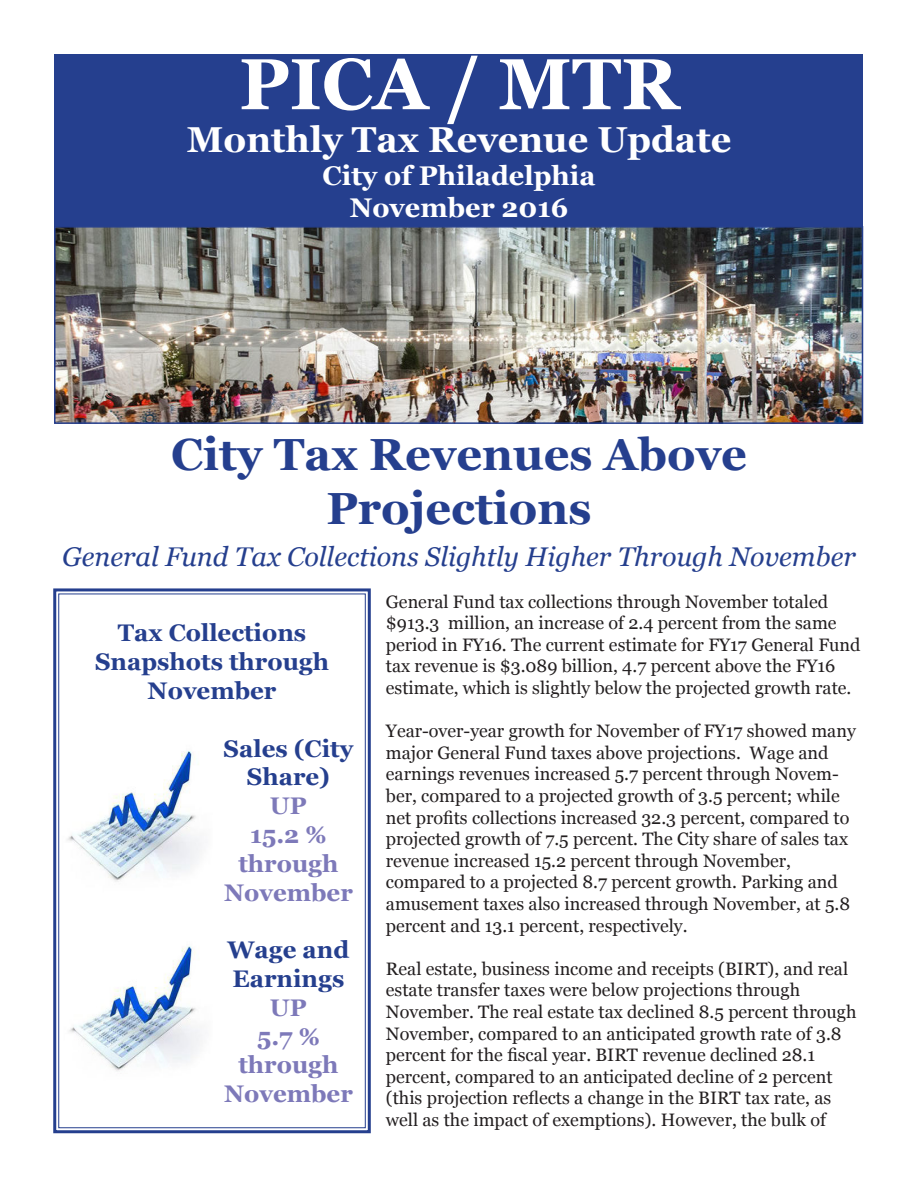
<style>
.page{position:relative;width:918px;height:1188px;background:#fff}
.page>*{position:absolute;margin:0;border:0;box-sizing:border-box;transform-origin:0 0}
.t1{font:700 72px "Georgia";color:#fff}
.t2{font:700 45px "Georgia";color:#253f8e}
.t3{font:700 36px "Georgia";color:#fff}
.t4{font:italic 27px "Georgia";color:#253f8e}
.t5{font:700 27px "Georgia";color:#fff}
.t6{font:700 24px/28.8px "Georgia";color:#253f8e;text-align:center}
.t7{font:700 24px "Georgia";color:#7d79b9}
.t8{font:18px/21.6px "Georgia";color:#231f20}
</style>
<div class="page">
<div style="left:55px;top:55px;width:808px;height:171px;background:#253f8e"></div>
<svg style="left:53px;top:588px;width:318px;height:546px"></svg>
<div style="left:58px;top:593px;width:308px;height:535px;border:1px solid #253f8e"></div>
<img style="left:57px;top:229px;width:803px;height:192px">
<div style="left:54px;top:226px;width:809px;height:198px;border:2px solid #253f8e"></div>
<p class="t1" style="left:239px;top:38px;width:441px">PICA / MTR</p>
<p class="t3" style="left:187px;top:117px;width:546px">Monthly Tax Revenue Update</p>
<p class="t5" style="left:323px;top:158px;width:274px">City of Philadelphia</p>
<p class="t5" style="left:350px;top:191px;width:220px">November 2016</p>
<p class="t2" style="left:171px;top:426px;width:577px">City Tax Revenues Above</p>
<p class="t2" style="left:326px;top:480px;width:267px">Projections</p>
<p class="t4" style="left:62px;top:539px;width:795px">General Fund Tax Collections Slightly Higher Through November</p>
<p class="t8" style="left:386px;top:591px;width:476px">General Fund tax collections through November totaled $913.3 million, an increase of 2.4 percent from the same period in FY16. The current estimate for FY17 General Fund tax revenue is $3.089 billion, 4.7 percent above the FY16</p>
<p class="t8" style="left:386px;top:677px;width:467px">estimate, which is slightly below the projected growth rate.</p>
<p class="t8" style="left:386px;top:721px;width:471px">Year-over-year growth for November of FY17 showed many major General Fund taxes above projections. Wage and earnings revenues increased 5.7 percent through Novem&shy;ber, compared to a projected growth of 3.5 percent; while net profits collections increased 32.3 percent, compared to projected growth of 7.5 percent. The City share of sales tax</p>
<p class="t8" style="left:386px;top:850px;width:407px">revenue increased 15.2 percent through November,</p>
<p class="t8" style="left:386px;top:872px;width:466px">compared to a projected 8.7 percent growth. Parking and amusement taxes also increased through November, at 5.8 percent and 13.1 percent, respectively.</p>
<p class="t8" style="left:386px;top:958px;width:464px">Real estate, business income and receipts (BIRT), and real estate transfer taxes were below projections through</p>
<p class="t8" style="left:386px;top:1001px;width:472px">November. The real estate tax declined 8.5 percent through<br>November, compared to an anticipated growth rate of 3.8 percent for the fiscal year. BIRT revenue declined 28.1</p>
<p class="t8" style="left:386px;top:1066px;width:448px;text-align:justify">percent, compared to an anticipated decline of 2 percent (this projection reflects a change in the BIRT tax rate, as well as the impact of exemptions). However, the bulk of</p>
<p class="t6" style="left:118px;top:619px;width:190px">Tax Collections</p>
<p class="t6" style="left:95px;top:648px;width:236px">Snapshots through</p>
<p class="t6" style="left:148px;top:676px;width:130px">November</p>
<p class="t6" style="left:224px;top:734px;width:131px">Sales (City<br>Share)</p>
<p class="t7" style="left:270px;top:790px;width:38px">UP</p>
<p class="t7" style="left:250px;top:819px;width:78px">15.2 %</p>
<p class="t7" style="left:238px;top:848px;width:102px">through</p>
<p class="t7" style="left:224px;top:877px;width:130px">November</p>
<p class="t6" style="left:228px;top:936px;width:123px;text-align:left">Wage and<br>Earnings</p>
<p class="t7" style="left:270px;top:992px;width:38px">UP</p>
<p class="t7" style="left:257px;top:1021px;width:64px">5.7 %</p>
<p class="t7" style="left:238px;top:1050px;width:102px">through</p>
<p class="t7" style="left:224px;top:1078px;width:130px">November</p>
</div>
